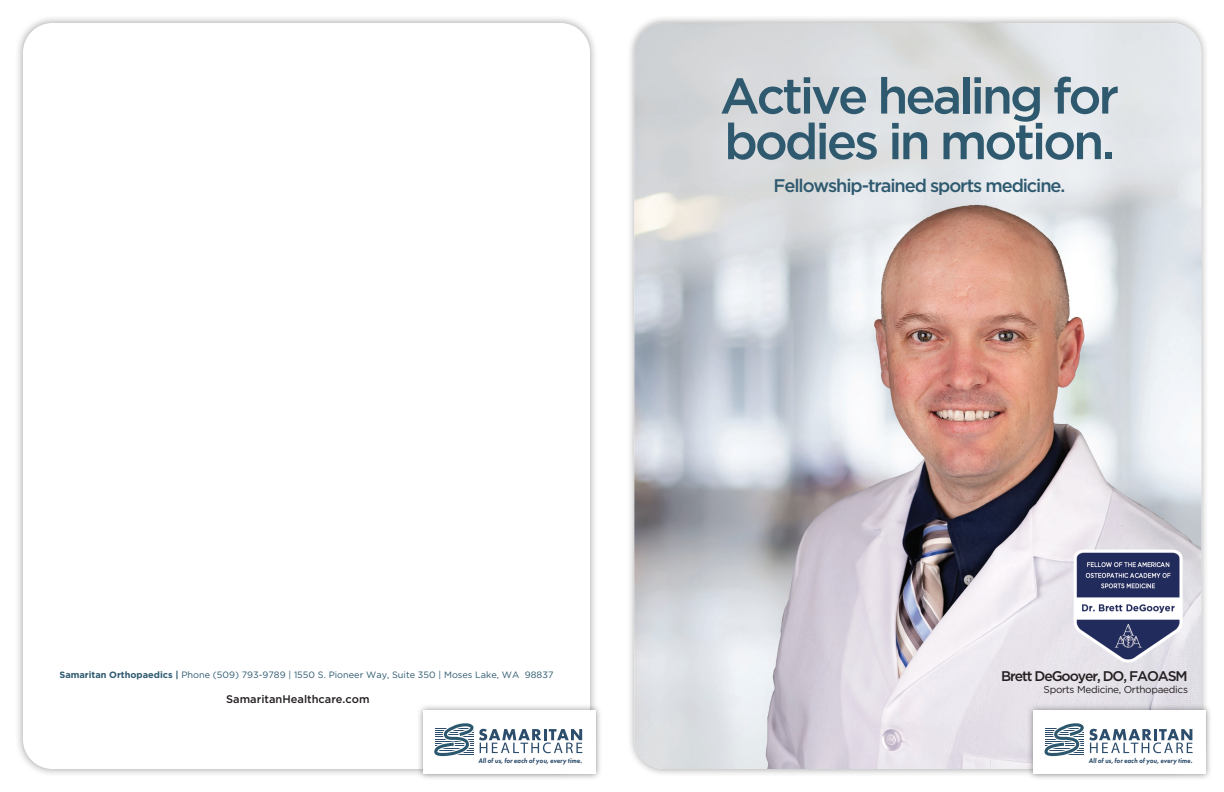
<style>
.page{position:relative;width:1224px;height:792px;background:#fff}
.page>*{position:absolute;margin:0;border:0;box-sizing:border-box;transform-origin:0 0}
.t1{font:500 50.2px/45.6px "Gotham";letter-spacing:-.06em;color:#2e596f}
.t2{font:500 18.2px "Gotham";letter-spacing:-.06em;color:#2e596f}
.t3{font:500 14px "Gotham";letter-spacing:-.08em;color:#231f20}
.t4{font:500 11.1px "Gotham";color:#231f20}
.t5{font:10px "Gotham";letter-spacing:-.03em;color:#231f20}
.t6{font:9.2px "Gotham";color:#2e596f}
.t7{font:italic 800 7px "Futura PT";color:#2d4d6c;scale:.89 1}
.s1{font-weight:700}
</style>
<div class="page">
<div style="left:626px;top:15px;width:583px;height:762px;background:#231f20;opacity:.4"></div>
<img style="left:634px;top:23px;width:567px;height:746px">
<div style="left:15px;top:15px;width:583px;height:762px;background:#231f20;opacity:.4"></div>
<div style="left:23px;top:23px;width:567px;height:746px;background:#fff;border-radius:29px"></div>
<div style="left:1026px;top:703px;width:187px;height:78px;background:#231f20;opacity:.5"></div>
<div style="left:1033px;top:710px;width:173px;height:64px;background:#fff"></div>
<svg style="left:1044px;top:723px;width:149px;height:34px"></svg>
<div style="left:416px;top:703px;width:186px;height:78px;background:#231f20;opacity:.5"></div>
<div style="left:423px;top:710px;width:173px;height:64px;background:#fff"></div>
<svg style="left:434px;top:723px;width:148px;height:34px"></svg>
<img style="left:1060px;top:540px;width:134px;height:128px">
<h1 class="t1" style="left:720px;top:72px;width:401px">Active healing for bodies in motion.</h1>
<p class="t6" style="left:60px;top:670px;width:495px"><span class="s1">Samaritan Orthopaedics |</span> Phone (509) 793-9789 | 1550 S. Pioneer Way, Suite 350 | Moses Lake, WA 98837</p>
<p class="t4" style="left:226px;top:693px;width:145px">SamaritanHealthcare.com</p>
<h2 class="t2" style="left:774px;top:175px;width:293px">Fellowship-trained sports medicine.</h2>
<h3 class="t3" style="left:1001px;top:668px;width:188px">Brett DeGooyer, DO, FAOASM</h3>
<p class="t5" style="left:1044px;top:684px;width:146px">Sports Medicine, Orthopaedics</p>
<p class="t7" style="left:479px;top:756px;width:118px">All of us, for each of you, every time.</p>
<p class="t7" style="left:1089px;top:756px;width:118px">All of us, for each of you, every time.</p>
</div>
